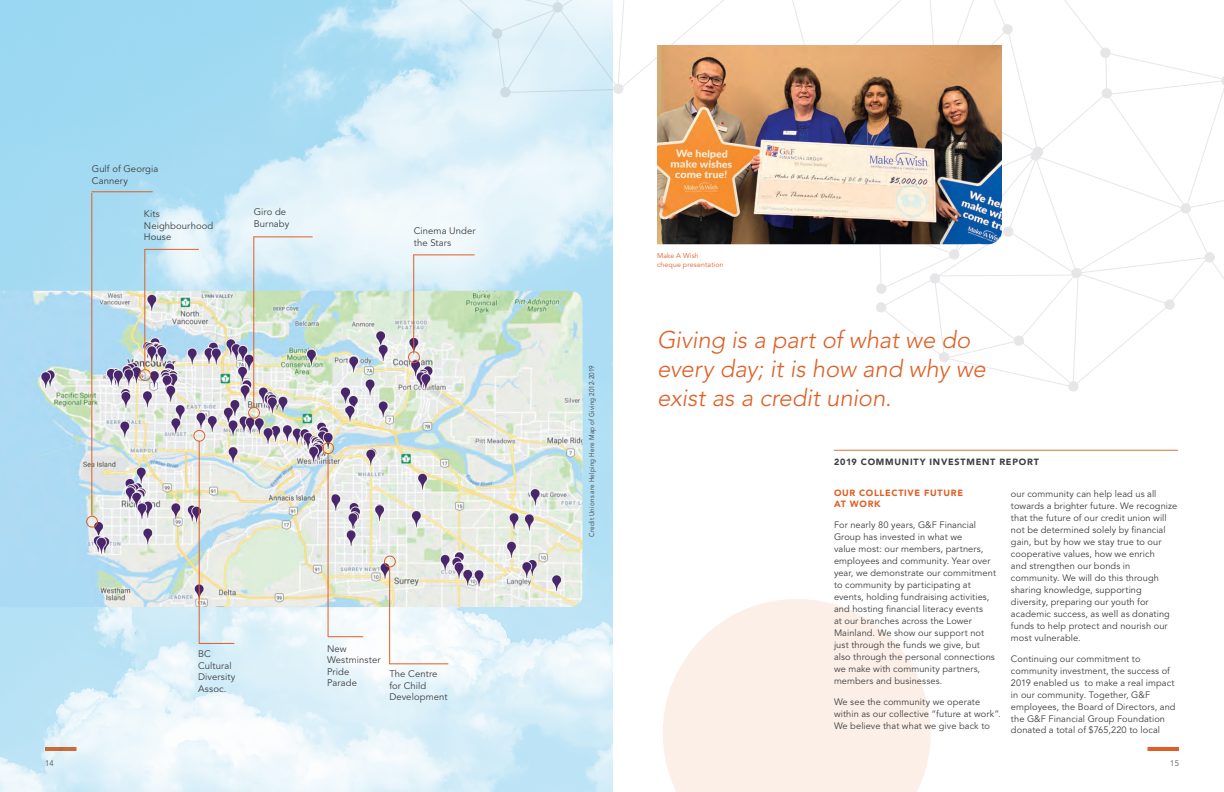
<style>
.page{position:relative;width:1224px;height:792px;background:#fff}
.page>*{position:absolute;margin:0;border:0;box-sizing:border-box;transform-origin:0 0}
.t1{font:italic 300 24px/28.8px "Avenir LT Std";letter-spacing:-.005em;color:#de6026}
.t2{font:9.5px/11.5px "Avenir LT Std";letter-spacing:.01em;color:#3e3e3f}
.t3{font:9.2px/12px "Avenir LT Std";letter-spacing:.01em;color:#3e3e3f}
.t4{font:900 9px "Avenir LT Std";letter-spacing:.085em;color:#3e3e3f}
.t5{font:900 9px/10.8px "Avenir LT Std";letter-spacing:.075em;color:#de6026}
.t6{font:300 8px "Avenir LT Std";color:#3e3e3f}
.t7{font:7px "Avenir LT Std";letter-spacing:.04em;color:#3e3e3f;scale:.9 1}
.t8{font:7px/8.4px "Avenir LT Std";letter-spacing:.02em;color:#de6026}
</style>
<div class="page">
<svg style="left:613px;top:0;width:111px;height:94px"></svg>
<svg style="left:789px;top:0;width:435px;height:392px"></svg>
<img style="left:0;top:0;width:613px;height:792px">
<img style="left:0;top:291px;width:582px;height:316px">
<div style="left:408px;top:352px;width:12px;height:11px;border:1px solid #de6026;border-radius:50%"></div>
<hr style="left:413px;top:255px;width:1px;height:96px;background:#de6026">
<hr style="left:413px;top:255px;width:62px;height:1px;background:#de6026">
<div style="left:248px;top:407px;width:12px;height:11px;border:1px solid #de6026;border-radius:50%"></div>
<hr style="left:254px;top:237px;width:1px;height:170px;background:#de6026">
<hr style="left:254px;top:237px;width:59px;height:1px;background:#de6026">
<div style="left:384px;top:556px;width:12px;height:11px;border:1px solid #de6026;border-radius:50%"></div>
<hr style="left:389px;top:568px;width:1px;height:96px;background:#de6026">
<hr style="left:389px;top:664px;width:59px;height:1px;background:#de6026">
<div style="left:323px;top:442px;width:11px;height:12px;border:1px solid #de6026;border-radius:50%"></div>
<hr style="left:328px;top:453px;width:1px;height:184px;background:#de6026">
<hr style="left:328px;top:636px;width:35px;height:1px;background:#de6026">
<div style="left:86px;top:516px;width:12px;height:11px;border:1px solid #de6026;border-radius:50%"></div>
<hr style="left:92px;top:193px;width:1px;height:322px;background:#de6026">
<hr style="left:92px;top:192px;width:61px;height:1px;background:#de6026">
<div style="left:194px;top:430px;width:11px;height:11px;border:1px solid #de6026;border-radius:50%"></div>
<hr style="left:199px;top:441px;width:1px;height:203px;background:#de6026">
<hr style="left:199px;top:643px;width:35px;height:1px;background:#de6026">
<div style="left:139px;top:369px;width:12px;height:12px;border:1px solid #de6026;border-radius:50%"></div>
<hr style="left:145px;top:249px;width:1px;height:120px;background:#de6026">
<hr style="left:145px;top:249px;width:54px;height:1px;background:#de6026">
<hr style="left:834px;top:450px;width:344px;height:1px;background:#de6026">
<img style="left:657px;top:45px;width:345px;height:199px">
<svg style="left:663px;top:599px;width:268px;height:193px;fill:#fbefe8"></svg>
<hr style="left:1148px;top:747px;width:31px;height:4px;background:#de6026">
<hr style="left:45px;top:747px;width:31px;height:4px;background:#ca6a3a">
<p class="t2" style="left:92px;top:164px;width:68px">Gulf of Georgia<br>Cannery</p>
<p class="t2" style="left:144px;top:208px;width:71px">Kits<br>Neighbourhood<br>House</p>
<p class="t2" style="left:254px;top:206px;width:37px">Giro de<br>Burnaby</p>
<p class="t2" style="left:414px;top:225px;width:63px">Cinema Under the Stars</p>
<p class="t2" style="left:198px;top:649px;width:39px">BC<br>Cultural<br>Diversity<br>Assoc.</p>
<p class="t2" style="left:327px;top:643px;width:55px">New<br>Westminster<br>Pride<br>Parade</p>
<p class="t2" style="left:389px;top:668px;width:60px">The Centre for Child<br>Development</p>
<p class="t7" style="left:588px;top:537px;width:192px;rotate:-90deg">Credit Unions are Helping Here Map of Giving 2012-2019</p>
<p class="t8" style="left:657px;top:252px;width:68px">Make A Wish cheque presentation</p>
<h1 class="t1" style="left:657px;top:326px;width:330px">Giving is a part of what we do every day; it is how and why we exist as a credit union.</h1>
<p class="t4" style="left:834px;top:456px;width:206px">2019 COMMUNITY INVESTMENT REPORT</p>
<p class="t5" style="left:834px;top:488px;width:131px">OUR COLLECTIVE FUTURE<br>AT WORK</p>
<p class="t3" style="left:834px;top:519px;width:164px">For nearly 80 years, G&amp;F Financial Group has invested in what we<br>value most: our members, partners, employees and community. Year over year, we demonstrate our commitment to community by participating at events, holding fundraising activities, and hosting financial literacy events<br>at our branches across the Lower Mainland. We show our support not just through the funds we give, but also through the personal connections we make with community partners, members and businesses.</p>
<p class="t3" style="left:834px;top:696px;width:168px">We see the community we operate within as our collective “future at work”.<br>We believe that what we give back to</p>
<p class="t3" style="left:1011px;top:488px;width:168px">our community can help lead us all towards a brighter future. We recognize that the future of our credit union will not be determined solely by financial gain, but by how we stay true to our cooperative values, how we enrich<br>and strengthen our bonds in community. We will do this through sharing knowledge, supporting diversity, preparing our youth for academic success, as well as donating funds to help protect and nourish our most vulnerable.</p>
<p class="t3" style="left:1011px;top:653px;width:166px">Continuing our commitment to community investment, the success of 2019 enabled us to make a real impact in our community. Together, G&amp;F employees, the Board of Directors, and the G&amp;F Financial Group Foundation donated a total of $765,220 to local</p>
<p class="t6" style="left:45px;top:758px;width:10px">14</p>
<p class="t6" style="left:1170px;top:758px;width:10px">15</p>
</div>
